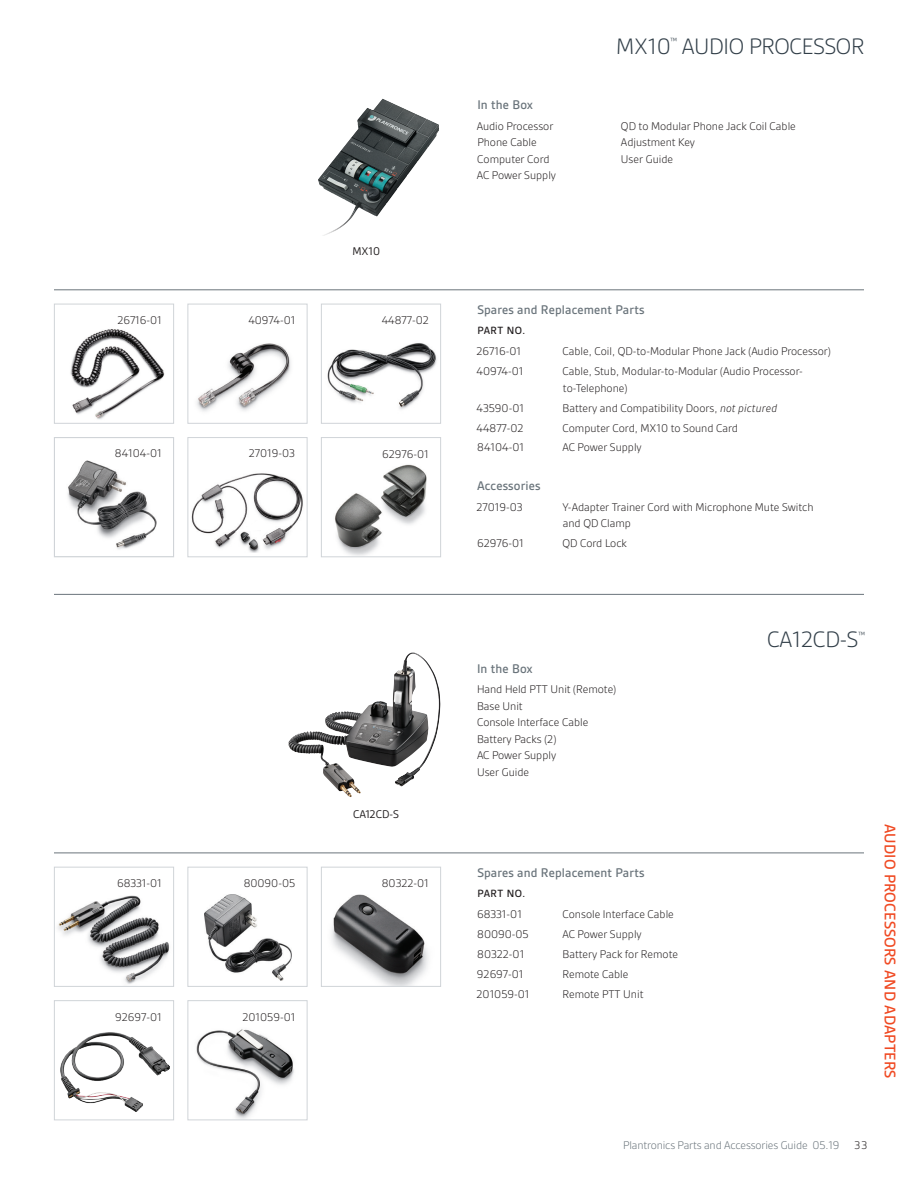
<style>
.page{position:relative;width:918px;height:1188px;background:#fff}
.page>*{position:absolute;margin:0;border:0;box-sizing:border-box;transform-origin:0 0}
._2__Page_Header_RIGH{font:300 24px "Gesta";letter-spacing:-.01em;color:#313e48}
._3__org_vertical_typ{font:500 16.5px "Gesta";letter-spacing:.01em;color:#f04a23}
._4__Gray_subhead{font:500 13.5px "Gesta";letter-spacing:.01em;color:#6a747b}
.C__Line_Items_Listin{font:300 12px/16.5px "Gesta";color:#231f20}
.C__In_the_Box_Listin{font:300 12px/16.5px "Gesta";color:#231f20}
.D__Photo_Part_Number{font:300 12px "Gesta";color:#231f20}
.t1{font:300 12px "Gesta";letter-spacing:-.01em;color:#6a747b}
._5__product_name_cen{font:12px "Gesta";color:#231f20}
.B__Part_No__subhead{font:500 11.25px "Gesta";letter-spacing:.04em;color:#231f20}
._2__Page_Header_RIGH-2{font:300 9.6px "Gesta";color:#313e48}
.s1{font-style:italic}
.s2{color:#231f20}
</style>
<div class="page">
<hr style="left:54px;top:289px;width:810px;height:1px;background:#6a747b">
<img style="left:318px;top:99px;width:121px;height:137px">
<img style="left:70px;top:329px;width:95px;height:90px">
<div style="left:54px;top:304px;width:120px;height:120px;border:1px solid #d0d4d8"></div>
<img style="left:327px;top:343px;width:110px;height:67px">
<div style="left:321px;top:304px;width:120px;height:120px;border:1px solid #d0d4d8"></div>
<img style="left:197px;top:343px;width:94px;height:69px">
<div style="left:188px;top:304px;width:120px;height:120px;border:1px solid #d0d4d8"></div>
<img style="left:335px;top:464px;width:92px;height:91px">
<div style="left:321px;top:437px;width:120px;height:120px;border:1px solid #d0d4d8"></div>
<div style="left:188px;top:437px;width:120px;height:120px;background:#fff;border:1px solid #d0d4d8"></div>
<img style="left:191px;top:473px;width:112px;height:76px">
<img style="left:238px;top:530px;width:23px;height:23px">
<img style="left:67px;top:460px;width:90px;height:90px">
<div style="left:54px;top:437px;width:120px;height:120px;border:1px solid #d0d4d8"></div>
<img style="left:325px;top:653px;width:85px;height:85px">
<hr style="left:54px;top:853px;width:810px;height:1px;background:#6a747b">
<img style="left:196px;top:1029px;width:98px;height:89px">
<div style="left:188px;top:1000px;width:120px;height:120px;border:1px solid #d0d4d8"></div>
<img style="left:60px;top:1033px;width:109px;height:79px">
<div style="left:54px;top:1000px;width:120px;height:120px;border:1px solid #d0d4d8"></div>
<img style="left:204px;top:894px;width:87px;height:86px">
<div style="left:188px;top:867px;width:120px;height:120px;border:1px solid #d0d4d8"></div>
<img style="left:331px;top:894px;width:98px;height:91px">
<div style="left:321px;top:867px;width:120px;height:120px;border:1px solid #d0d4d8"></div>
<img style="left:58px;top:895px;width:111px;height:89px">
<div style="left:54px;top:867px;width:120px;height:120px;border:1px solid #d0d4d8"></div>
<hr style="left:54px;top:594px;width:810px;height:1px;background:#6a747b">
<p class="_5__product_name_cen" style="left:352px;top:244px;width:29px">MX10</p>
<p class="D__Photo_Part_Number" style="left:117px;top:313px;width:46px">26716-01</p>
<p class="D__Photo_Part_Number" style="left:248px;top:313px;width:49px">40974-01</p>
<p class="D__Photo_Part_Number" style="left:382px;top:313px;width:49px">44877-02</p>
<p class="D__Photo_Part_Number" style="left:115px;top:447px;width:48px">84104-01</p>
<p class="D__Photo_Part_Number" style="left:249px;top:447px;width:48px">27019-03</p>
<p class="D__Photo_Part_Number" style="left:382px;top:447px;width:48px">62976-01</p>
<p class="_5__product_name_cen" style="left:353px;top:808px;width:47px">CA12CD-S</p>
<p class="D__Photo_Part_Number" style="left:117px;top:876px;width:46px">68331-01</p>
<p class="D__Photo_Part_Number" style="left:244px;top:876px;width:53px">80090-05</p>
<p class="D__Photo_Part_Number" style="left:382px;top:876px;width:49px">80322-01</p>
<p class="D__Photo_Part_Number" style="left:115px;top:1010px;width:48px">92697-01</p>
<p class="D__Photo_Part_Number" style="left:242px;top:1010px;width:54px">201059-01</p>
<p class="_2__Page_Header_RIGH" style="left:616px;top:32px;width:56px">MX10</p>
<p class="_2__Page_Header_RIGH-2" style="left:670px;top:36px;width:9px">™</p>
<p class="_2__Page_Header_RIGH" style="left:682px;top:32px;width:184px">AUDIO PROCESSOR</p>
<p class="_4__Gray_subhead" style="left:477px;top:97px;width:57px">In the Box</p>
<p class="C__In_the_Box_Listin" style="left:477px;top:117px;width:78px">Audio Processor</p>
<p class="C__In_the_Box_Listin" style="left:621px;top:117px;width:176px">QD to Modular Phone Jack Coil Cable</p>
<p class="C__In_the_Box_Listin" style="left:477px;top:134px;width:61px">Phone Cable</p>
<p class="C__In_the_Box_Listin" style="left:621px;top:134px;width:76px">Adjustment Key</p>
<p class="C__In_the_Box_Listin" style="left:477px;top:150px;width:74px">Computer Cord</p>
<p class="C__In_the_Box_Listin" style="left:621px;top:150px;width:54px">User Guide</p>
<p class="C__In_the_Box_Listin" style="left:477px;top:167px;width:81px">AC Power Supply</p>
<p class="_4__Gray_subhead" style="left:477px;top:302px;width:169px">Spares and Replacement Parts</p>
<p class="B__Part_No__subhead" style="left:478px;top:324px;width:49px">PART NO.</p>
<p class="C__Line_Items_Listin" style="left:477px;top:343px;width:46px">26716-01</p>
<p class="C__Line_Items_Listin" style="left:562px;top:343px;width:270px">Cable, Coil, QD-to-Modular Phone Jack (Audio Processor)</p>
<p class="C__Line_Items_Listin" style="left:477px;top:363px;width:49px">40974-01</p>
<p class="C__Line_Items_Listin" style="left:562px;top:363px;width:242px">Cable, Stub, Modular-to-Modular (Audio Processor&shy;to-Telephone)</p>
<p class="C__Line_Items_Listin" style="left:477px;top:399px;width:49px">43590-01</p>
<p class="C__Line_Items_Listin" style="left:562px;top:399px;width:216px">Battery and Compatibility Doors, <span class="s1">not pictured</span></p>
<p class="C__Line_Items_Listin" style="left:477px;top:419px;width:49px">44877-02</p>
<p class="C__Line_Items_Listin" style="left:562px;top:419px;width:177px">Computer Cord, MX10 to Sound Card</p>
<p class="C__Line_Items_Listin" style="left:477px;top:439px;width:48px">84104-01</p>
<p class="C__Line_Items_Listin" style="left:563px;top:439px;width:81px">AC Power Supply</p>
<p class="_4__Gray_subhead" style="left:477px;top:478px;width:65px">Accessories</p>
<p class="C__Line_Items_Listin" style="left:477px;top:498px;width:48px">27019-03</p>
<p class="C__Line_Items_Listin" style="left:562px;top:498px;width:253px">Y-Adapter Trainer Cord with Microphone Mute Switch and QD Clamp</p>
<p class="C__Line_Items_Listin" style="left:477px;top:535px;width:48px">62976-01</p>
<p class="C__Line_Items_Listin" style="left:563px;top:535px;width:66px">QD Cord Lock</p>
<p class="_4__Gray_subhead" style="left:477px;top:661px;width:57px">In the Box</p>
<p class="C__In_the_Box_Listin" style="left:477px;top:681px;width:141px">Hand Held PTT Unit (Remote)<br>Base Unit<br>Console Interface Cable<br>Battery Packs (2)<br>AC Power Supply<br>User Guide</p>
<p class="_4__Gray_subhead" style="left:477px;top:865px;width:169px">Spares and Replacement Parts</p>
<p class="B__Part_No__subhead" style="left:478px;top:887px;width:49px">PART NO.</p>
<p class="C__Line_Items_Listin" style="left:477px;top:906px;width:46px">68331-01</p>
<p class="C__Line_Items_Listin" style="left:563px;top:906px;width:113px">Console Interface Cable</p>
<p class="C__Line_Items_Listin" style="left:477px;top:926px;width:53px">80090-05</p>
<p class="C__Line_Items_Listin" style="left:563px;top:926px;width:81px">AC Power Supply</p>
<p class="C__Line_Items_Listin" style="left:477px;top:946px;width:49px">80322-01</p>
<p class="C__Line_Items_Listin" style="left:563px;top:946px;width:117px">Battery Pack for Remote</p>
<p class="C__Line_Items_Listin" style="left:477px;top:966px;width:48px">92697-01</p>
<p class="C__Line_Items_Listin" style="left:562px;top:966px;width:67px">Remote Cable</p>
<p class="C__Line_Items_Listin" style="left:477px;top:986px;width:54px">201059-01</p>
<p class="C__Line_Items_Listin" style="left:562px;top:986px;width:82px">Remote PTT Unit</p>
<p class="_2__Page_Header_RIGH" style="left:767px;top:626px;width:93px">CA12CD-S</p>
<p class="_2__Page_Header_RIGH-2" style="left:858px;top:629px;width:9px">™</p>
<p class="_3__org_vertical_typ" style="left:900px;top:824px;width:256px;rotate:90deg">AUDIO PROCESSORS AND ADAPTERS</p>
<p class="t1" style="left:623px;top:1138px;width:245px">Plantronics Parts and Accessories Guide 05.19 <span class="s2">33</span></p>
</div>
